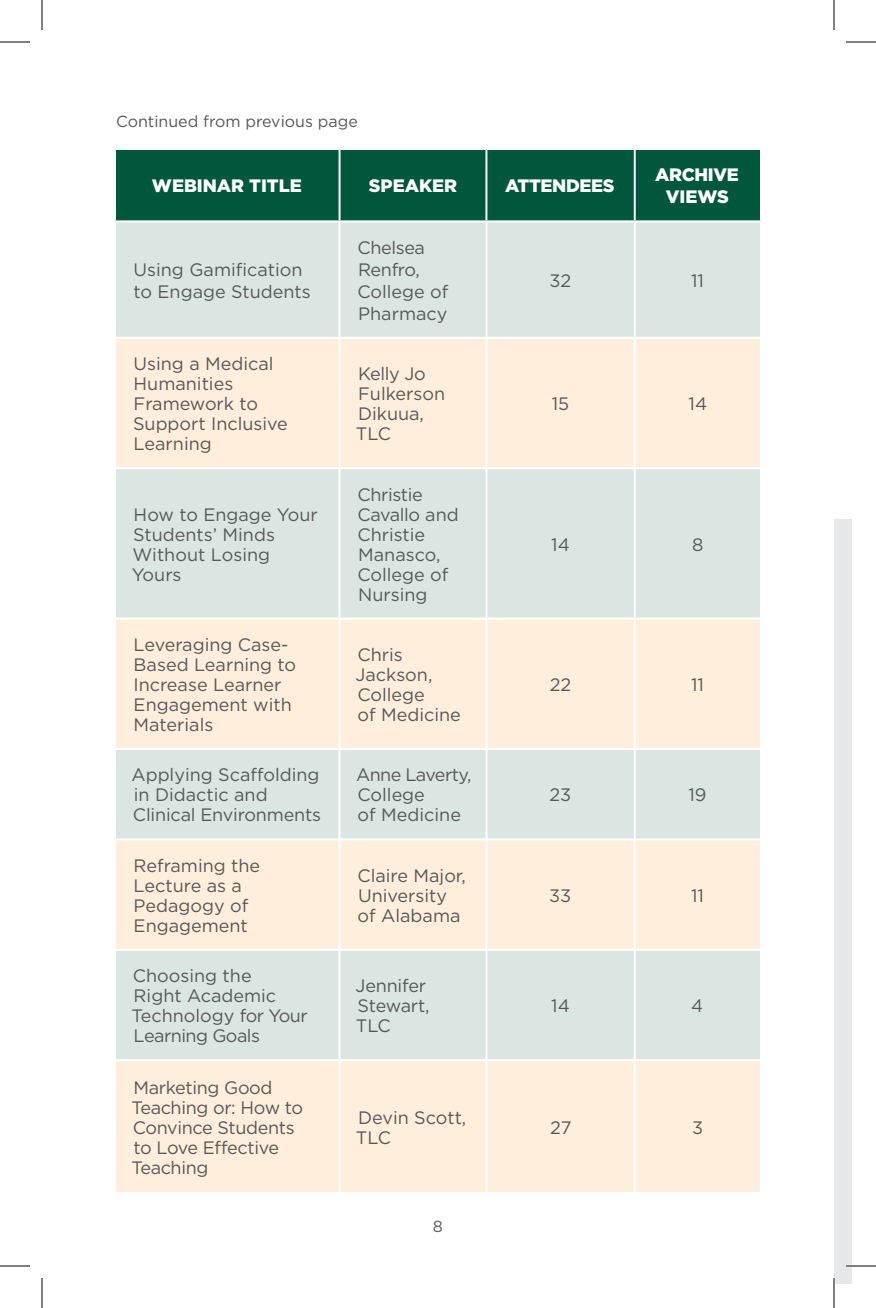
<style>
.page{position:relative;width:876px;height:1308px;background:#fff}
.page>*{position:absolute;margin:0;border:0;box-sizing:border-box;transform-origin:0 0}
.t1{font:18px/20px "Gotham";color:#57585a}
.t2{font:18px/20px "Gotham";letter-spacing:-.02em;color:#57585a}
.t3{font:900 18px/22px "Gotham";letter-spacing:-.02em;color:#fff;text-align:center}
.t4{font:900 18px "Gotham";color:#fff}
.t5{font:16px "Gotham";color:#57585a}
</style>
<div class="page">
<div style="left:116px;top:150px;width:644px;height:70px;background:#01573c"></div>
<div style="left:116px;top:222px;width:644px;height:115px;background:#dbe6e2"></div>
<svg style="left:116px;top:339px;width:644px;height:853px;background:#efeadd"></svg>
<hr style="left:339px;top:150px;width:2px;height:70px;background:#fff">
<hr style="left:485px;top:150px;width:2px;height:70px;background:#fff">
<hr style="left:634px;top:150px;width:2px;height:70px;background:#fff">
<hr style="left:339px;top:222px;width:2px;height:115px;background:#fff">
<hr style="left:485px;top:222px;width:2px;height:115px;background:#fff">
<hr style="left:634px;top:222px;width:2px;height:115px;background:#fff">
<hr style="left:339px;top:339px;width:2px;height:128px;background:#fff">
<hr style="left:485px;top:339px;width:2px;height:128px;background:#fff">
<hr style="left:634px;top:339px;width:2px;height:128px;background:#fff">
<hr style="left:114px;top:467px;width:226px;height:2px;background:#fff">
<hr style="left:340px;top:467px;width:146px;height:2px;background:#fff">
<hr style="left:339px;top:469px;width:2px;height:149px;background:#fff">
<hr style="left:486px;top:467px;width:149px;height:2px;background:#fff">
<hr style="left:485px;top:469px;width:2px;height:149px;background:#fff">
<hr style="left:635px;top:467px;width:127px;height:2px;background:#fff">
<hr style="left:634px;top:469px;width:2px;height:149px;background:#fff">
<hr style="left:114px;top:618px;width:226px;height:2px;background:#fff">
<hr style="left:340px;top:618px;width:146px;height:2px;background:#fff">
<hr style="left:339px;top:620px;width:2px;height:128px;background:#fff">
<hr style="left:486px;top:618px;width:149px;height:2px;background:#fff">
<hr style="left:485px;top:620px;width:2px;height:128px;background:#fff">
<hr style="left:635px;top:618px;width:127px;height:2px;background:#fff">
<hr style="left:634px;top:620px;width:2px;height:128px;background:#fff">
<hr style="left:114px;top:748px;width:226px;height:2px;background:#fff">
<hr style="left:340px;top:748px;width:146px;height:2px;background:#fff">
<hr style="left:339px;top:750px;width:2px;height:88px;background:#fff">
<hr style="left:486px;top:748px;width:149px;height:2px;background:#fff">
<hr style="left:485px;top:750px;width:2px;height:88px;background:#fff">
<hr style="left:635px;top:748px;width:127px;height:2px;background:#fff">
<hr style="left:634px;top:750px;width:2px;height:88px;background:#fff">
<hr style="left:114px;top:838px;width:226px;height:2px;background:#fff">
<hr style="left:340px;top:838px;width:146px;height:2px;background:#fff">
<hr style="left:339px;top:840px;width:2px;height:109px;background:#fff">
<hr style="left:486px;top:838px;width:149px;height:2px;background:#fff">
<hr style="left:485px;top:840px;width:2px;height:109px;background:#fff">
<hr style="left:635px;top:838px;width:127px;height:2px;background:#fff">
<hr style="left:634px;top:840px;width:2px;height:109px;background:#fff">
<hr style="left:114px;top:949px;width:226px;height:2px;background:#fff">
<hr style="left:340px;top:949px;width:146px;height:2px;background:#fff">
<hr style="left:339px;top:951px;width:2px;height:108px;background:#fff">
<hr style="left:486px;top:949px;width:149px;height:2px;background:#fff">
<hr style="left:485px;top:951px;width:2px;height:108px;background:#fff">
<hr style="left:635px;top:949px;width:127px;height:2px;background:#fff">
<hr style="left:634px;top:951px;width:2px;height:108px;background:#fff">
<hr style="left:114px;top:1059px;width:226px;height:2px;background:#fff">
<hr style="left:340px;top:1059px;width:146px;height:2px;background:#fff">
<hr style="left:339px;top:1061px;width:2px;height:131px;background:#fff">
<hr style="left:486px;top:1059px;width:149px;height:2px;background:#fff">
<hr style="left:485px;top:1061px;width:2px;height:131px;background:#fff">
<hr style="left:635px;top:1059px;width:127px;height:2px;background:#fff">
<hr style="left:634px;top:1061px;width:2px;height:131px;background:#fff">
<div style="left:834px;top:519px;width:18px;height:765px;background:#e6e7e9"></div>
<hr style="left:846px;top:1265px;width:30px;height:2px;background:#fff">
<hr style="left:0;top:42px;width:30px;height:1px;background:#000">
<hr style="left:846px;top:42px;width:30px;height:1px;background:#000">
<hr style="left:0;top:1266px;width:30px;height:1px;background:#000">
<hr style="left:846px;top:1266px;width:30px;height:1px;background:#000">
<hr style="left:42px;top:0;width:1px;height:30px;background:#000">
<hr style="left:42px;top:1278px;width:1px;height:30px;background:#000">
<hr style="left:834px;top:0;width:1px;height:30px;background:#000">
<hr style="left:834px;top:1278px;width:1px;height:30px;background:#000">
<p class="t5" style="left:116px;top:111px;width:243px">Continued from previous page</p>
<p class="t4" style="left:152px;top:174px;width:152px">WEBINAR TITLE</p>
<p class="t4" style="left:369px;top:174px;width:90px">SPEAKER</p>
<p class="t3" style="left:505px;top:175px;width:111px">ATTENDEES</p>
<p class="t3" style="left:655px;top:164px;width:85px">ARCHIVE<br>VIEWS</p>
<p class="t1" style="left:134px;top:258px;width:179px;line-height:22px">Using Gamification to Engage Students</p>
<p class="t1" style="left:357px;top:236px;width:93px;line-height:22px">Chelsea<br>Renfro,<br>College of<br>Pharmacy</p>
<p class="t1" style="left:133px;top:353px;width:156px">Using a Medical<br>Humanities<br>Framework to<br>Support Inclusive<br>Learning</p>
<p class="t1" style="left:356px;top:363px;width:91px">Kelly Jo<br>Fulkerson<br>Dikuua,<br>TLC</p>
<p class="t1" style="left:132px;top:504px;width:188px">How to Engage Your<br>Students’ Minds<br>Without Losing<br>Yours</p>
<p class="t1" style="left:357px;top:484px;width:103px">Christie<br>Cavallo and<br>Christie<br>Manasco,<br>College of<br>Nursing</p>
<p class="t1" style="left:133px;top:634px;width:164px">Leveraging Case-<br>Based Learning to<br>Increase Learner<br>Engagement with<br>Materials</p>
<p class="t1" style="left:356px;top:644px;width:107px">Chris<br>Jackson,<br>College<br>of Medicine</p>
<p class="t1" style="left:132px;top:765px;width:191px">Applying Scaffolding in Didactic and<br>Clinical Environments</p>
<p class="t1" style="left:356px;top:765px;width:117px">Anne Laverty,<br>College<br>of Medicine</p>
<p class="t1" style="left:134px;top:855px;width:128px">Reframing the<br>Lecture as a<br>Pedagogy of<br>Engagement</p>
<p class="t1" style="left:357px;top:865px;width:110px">Claire Major,<br>University of Alabama</p>
<p class="t1" style="left:131px;top:965px;width:178px">Choosing the<br>Right Academic<br>Technology for Your<br>Learning Goals</p>
<p class="t1" style="left:356px;top:975px;width:75px">Jennifer<br>Stewart,<br>TLC</p>
<p class="t1" style="left:549px;top:270px;width:23px">32</p>
<p class="t1" style="left:691px;top:270px;width:14px">11</p>
<p class="t1" style="left:552px;top:393px;width:19px">15</p>
<p class="t1" style="left:689px;top:393px;width:20px">14</p>
<p class="t1" style="left:551px;top:534px;width:20px">14</p>
<p class="t1" style="left:692px;top:534px;width:13px">8</p>
<p class="t1" style="left:550px;top:674px;width:23px">22</p>
<p class="t1" style="left:691px;top:674px;width:14px">11</p>
<p class="t1" style="left:549px;top:785px;width:23px">23</p>
<p class="t1" style="left:689px;top:785px;width:20px">19</p>
<p class="t1" style="left:549px;top:885px;width:24px">33</p>
<p class="t1" style="left:691px;top:885px;width:14px">11</p>
<p class="t1" style="left:551px;top:995px;width:20px">14</p>
<p class="t1" style="left:691px;top:995px;width:14px">4</p>
<p class="t2" style="left:131px;top:1077px;width:173px">Marketing Good<br>Teaching or: How to<br>Convince Students to Love Effective<br>Teaching</p>
<p class="t1" style="left:356px;top:1107px;width:112px">Devin Scott,<br>TLC</p>
<p class="t1" style="left:550px;top:1117px;width:23px">27</p>
<p class="t1" style="left:692px;top:1117px;width:13px">3</p>
<p class="t5" style="left:433px;top:1217px;width:12px">8</p>
</div>
